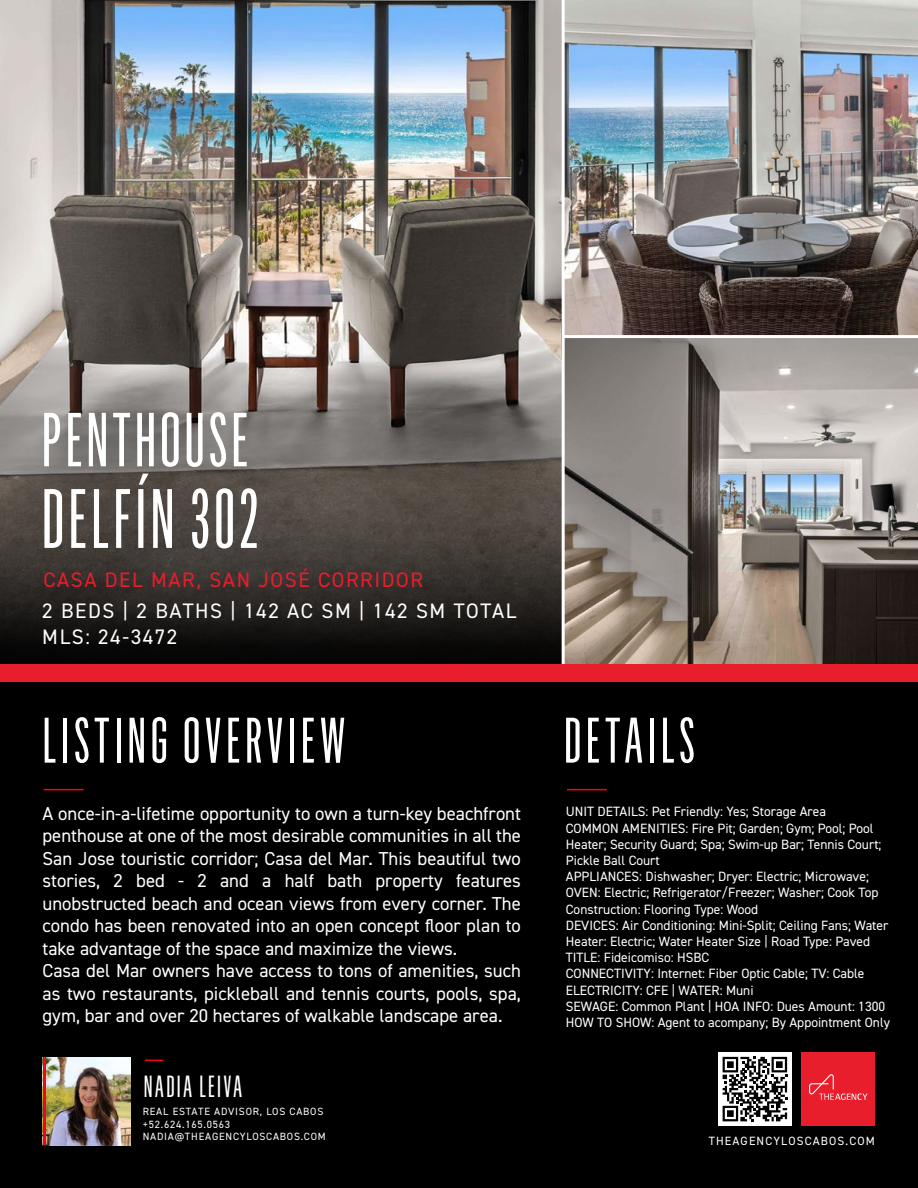
<style>
.page{position:relative;width:918px;height:1188px;background:#fff}
.page>*{position:absolute;margin:0;border:0;box-sizing:border-box;transform-origin:0 0}
.t1{font:82.5px "Flama Ultracondensed Basic";letter-spacing:.05em;color:#fff}
.t2{font:75px "Flama Ultracondensed Basic";letter-spacing:.05em;color:#fff}
.t3{font:63px "Flama Ultracondensed Basic";letter-spacing:.075em;color:#fff}
.t4{font:30px "Flama Ultracondensed Basic";letter-spacing:.075em;color:#fff}
.t5{font:21px/25.2px "DIN2014";letter-spacing:.075em;color:#fff}
.t6{font:21px "DIN2014";letter-spacing:.075em;color:#e81e2c}
.t7{font:18.75px/22.5px "DIN2014";color:#fff}
.t8{font:13.5px/16.2px "DIN2014";color:#fff}
.t9{font:12px "DIN2014";letter-spacing:.095em;color:#fff}
.t10{font:10.5px/12.6px "DIN2014";letter-spacing:.075em;color:#fff}
</style>
<div class="page">
<img style="left:0;top:0;width:562px;height:346px">
<div style="left:0;top:682px;width:918px;height:506px;background:#000"></div>
<hr style="left:44px;top:789px;width:40px;height:1px;background:#fa001c">
<hr style="left:567px;top:789px;width:40px;height:1px;background:#fa001c">
<img style="left:565px;top:0;width:353px;height:665px">
<svg style="left:0;top:346px;width:562px;height:319px;background:#554f4b"></svg>
<hr style="left:563px;top:335px;width:355px;height:3px;background:#fff">
<div style="left:0;top:665px;width:918px;height:17px;background:#e81e2c"></div>
<div style="left:802px;top:1052px;width:73px;height:74px;background:#e81e2c"></div>
<svg style="left:809px;top:1074px;width:59px;height:26px"></svg>
<hr style="left:43px;top:1058px;width:2px;height:88px;background:#fa001c">
<svg style="left:145px;top:1060px;width:18px;height:1px"></svg>
<img style="left:45px;top:1058px;width:85px;height:87px">
<svg style="left:718px;top:1052px;width:74px;height:74px"></svg>
<svg style="left:723px;top:1057px;width:64px;height:64px"></svg>
<h2 class="t2" style="left:42px;top:394px;width:208px">PENTHOUSE</h2>
<h1 class="t1" style="left:42px;top:469px;width:218px">DELFÍN 302</h1>
<h3 class="t6" style="left:43px;top:567px;width:381px">CASA DEL MAR, SAN JOSÉ CORRIDOR</h3>
<h3 class="t5" style="left:42px;top:598px;width:476px">2 BEDS | 2 BATHS | 142 AC SM | 142 SM TOTAL<br>MLS: 24-3472</h3>
<h3 class="t3" style="left:43px;top:702px;width:304px">LISTING OVERVIEW</h3>
<h3 class="t3" style="left:564px;top:702px;width:132px">DETAILS</h3>
<p class="t7" style="left:43px;top:802px;width:480px">A once-in-a-lifetime opportunity to own a turn-key beachfront penthouse at one of the most desirable communities in all the San Jose touristic corridor; Casa del Mar. This beautiful two stories, 2 bed - 2 and a half bath property features unobstructed beach and ocean views from every corner. The condo has been renovated into an open concept floor plan to take advantage of the space and maximize the views.<br>Casa del Mar owners have access to tons of amenities, such as two restaurants, pickleball and tennis courts, pools, spa, gym, bar and over 20 hectares of walkable landscape area.</p>
<h3 class="t4" style="left:144px;top:1068px;width:100px">NADIA LEIVA</h3>
<p class="t10" style="left:143px;top:1105px;width:185px">REAL ESTATE ADVISOR, LOS CABOS +52.624.165.0563<br>NADIA@THEAGENCYLOSCABOS.COM</p>
<p class="t8" style="left:566px;top:803px;width:326px">UNIT DETAILS: Pet Friendly: Yes; Storage Area<br>COMMON AMENITIES: Fire Pit; Garden; Gym; Pool; Pool Heater; Security Guard; Spa; Swim-up Bar; Tennis Court; Pickle Ball Court<br>APPLIANCES: Dishwasher; Dryer: Electric; Microwave; OVEN: Electric; Refrigerator/Freezer; Washer; Cook Top Construction: Flooring Type: Wood<br>DEVICES: Air Conditioning: Mini-Split; Ceiling Fans; Water Heater: Electric; Water Heater Size | Road Type: Paved TITLE: Fideicomiso: HSBC<br>CONNECTIVITY: Internet: Fiber Optic Cable; TV: Cable ELECTRICITY: CFE | WATER: Muni<br>SEWAGE: Common Plant | HOA INFO: Dues Amount: 1300<br>HOW TO SHOW: Agent to acompany; By Appointment Only</p>
<p class="t9" style="left:709px;top:1134px;width:168px">THEAGENCYLOSCABOS.COM</p>
</div>
